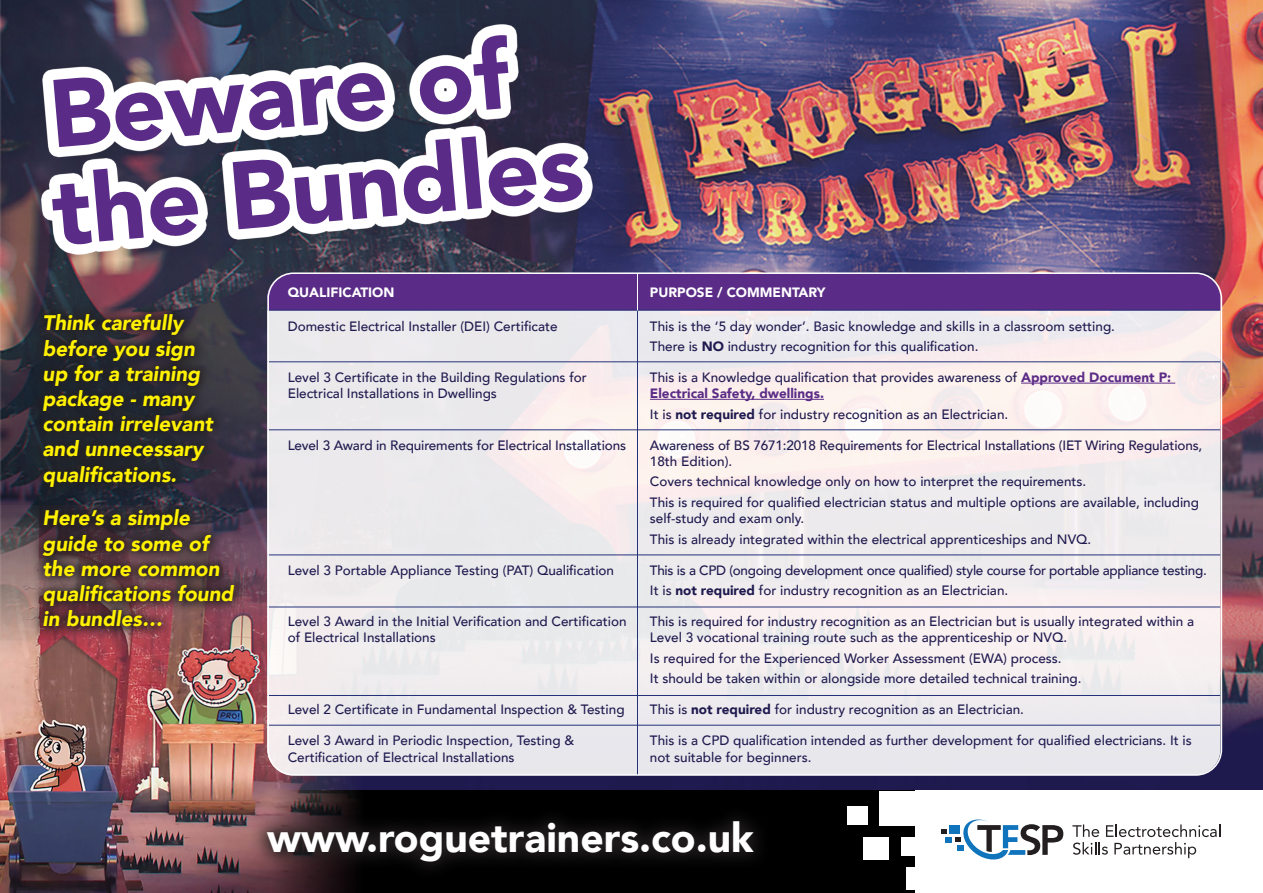
<style>
.page{position:relative;width:1263px;height:893px;background:#fff}
.page>*{position:absolute;margin:0;border:0;box-sizing:border-box;transform-origin:0 0}
.t1{font:900 40.8px "Avenir";color:#fff}
.t2{font:italic 900 21px/25.2px "Avenir";color:#fff101}
.t3{font:500 13.5px/16.2px "Avenir";color:#1f1a4f}
.t4{font:500 13.5px/20.4px "Avenir";letter-spacing:-.02em;color:#1f1a4f}
.t5{font:900 13.5px "Avenir";color:#fff}
.s1{font-weight:900}
.s2{font-weight:900;color:#5b2c87}
</style>
<div class="page">
<img style="left:0;top:0;width:1263px;height:791px">
<div style="left:17px;top:791px;width:1246px;height:102px;background:#000"></div>
<div style="left:847px;top:806px;width:21px;height:19px;background:#fff"></div>
<div style="left:879px;top:791px;width:39px;height:34px;background:#fff"></div>
<div style="left:901px;top:837px;width:20px;height:18px;background:#fff"></div>
<div style="left:906px;top:867px;width:25px;height:22px;background:#fff"></div>
<div style="left:864px;top:837px;width:25px;height:22px;background:#fff"></div>
<div style="left:915px;top:791px;width:348px;height:102px;background:#fff"></div>
<svg style="left:941px;top:829px;width:6px;height:5px"></svg>
<div style="left:950px;top:825px;width:10px;height:9px;background:#1074bc"></div>
<svg style="left:1072px;top:824px;width:148px;height:34px"></svg>
<svg style="left:955px;top:819px;width:108px;height:40px"></svg>
<div style="left:945px;top:837px;width:7px;height:6px;background:#1074bc"></div>
<img style="left:0;top:505px;width:412px;height:388px">
<svg style="left:248px;top:802px;width:510px;height:79px"></svg>
<div style="left:267px;top:273px;width:953px;height:502px;background:linear-gradient(to bottom,#f4eded,#eceaed);border-radius:26px"></div>
<div style="left:267px;top:273px;width:953px;height:37px;background:#5b2c87"></div>
<hr style="left:1021px;top:383px;width:154px;height:1px;background:#5b2c87">
<hr style="left:650px;top:399px;width:174px;height:1px;background:#5b2c87">
<hr style="left:267px;top:310px;width:953px;height:1px;background:#243279">
<hr style="left:267px;top:361px;width:953px;height:1px;background:#243279">
<hr style="left:267px;top:429px;width:953px;height:1px;background:#243279">
<hr style="left:267px;top:554px;width:953px;height:1px;background:#243279">
<hr style="left:267px;top:607px;width:953px;height:1px;background:#243279">
<hr style="left:267px;top:695px;width:953px;height:1px;background:#243279">
<hr style="left:267px;top:725px;width:953px;height:1px;background:#243279">
<hr style="left:637px;top:310px;width:1px;height:465px;background:#243279">
<hr style="left:637px;top:273px;width:1px;height:37px;background:#fff">
<svg style="left:29px;top:301px;width:219px;height:339px;background:#3a2f37"></svg>
<svg style="left:32px;top:15px;width:570px;height:249px;background:#3a394e"></svg>
<svg style="left:41px;top:25px;width:552px;height:230px;background:#4a495d"></svg>
<svg style="left:52px;top:136px;width:530px;height:108px"></svg>
<svg style="left:53px;top:35px;width:455px;height:112px"></svg>
<h2 class="t2" style="left:43px;top:310px;width:172px">Think carefully before you sign up for a training package - many contain irrelevant and unnecessary qualifications.</h2>
<h2 class="t2" style="left:43px;top:505px;width:192px">Here’s a simple guide to some of the more common qualifications found in bundles…</h2>
<p class="t5" style="left:288px;top:281px;width:108px">QUALIFICATION</p>
<p class="t3" style="left:288px;top:317px;width:271px">Domestic Electrical Installer (DEI) Certificate</p>
<p class="t3" style="left:288px;top:369px;width:301px">Level 3 Certificate in the Building Regulations for<br>Electrical Installations in Dwellings</p>
<p class="t3" style="left:288px;top:436px;width:340px">Level 3 Award in Requirements for Electrical Installations</p>
<p class="t3" style="left:288px;top:561px;width:328px">Level 3 Portable Appliance Testing (PAT) Qualification</p>
<p class="t3" style="left:288px;top:613px;width:340px">Level 3 Award in the Initial Verification and Certification of Electrical Installations</p>
<p class="t3" style="left:288px;top:701px;width:338px">Level 2 Certificate in Fundamental Inspection &amp; Testing</p>
<p class="t3" style="left:288px;top:732px;width:288px">Level 3 Award in Periodic Inspection, Testing &amp;<br>Certification of Electrical Installations</p>
<p class="t5" style="left:650px;top:281px;width:177px">PURPOSE / COMMENTARY</p>
<p class="t3" style="left:650px;top:315px;width:467px;line-height:20.4px">This is the ‘5 day wonder’. Basic knowledge and skills in a classroom setting.<br>There is <span class="s1">NO</span> industry recognition for this qualification.</p>
<p class="t3" style="left:650px;top:369px;width:523px">This is a Knowledge qualification that provides awareness of <span class="s2">Approved Document P:<br>Electrical Safety, dwellings.</span></p>
<p class="t3" style="left:650px;top:405px;width:360px">It is <span class="s1">not required</span> for industry recognition as an Electrician.</p>
<p class="t3" style="left:650px;top:436px;width:554px">Awareness of BS 7671:2018 Requirements for Electrical Installations (IET Wiring Regulations,<br>18th Edition).</p>
<p class="t3" style="left:650px;top:471px;width:551px;line-height:20.4px">Covers technical knowledge only on how to interpret the requirements.<br>This is required for qualified electrician status and multiple options are available, including</p>
<p class="t3" style="left:650px;top:507px;width:443px;line-height:20.4px">self-study and exam only.<br>This is already integrated within the electrical apprenticeships and NVQ.</p>
<p class="t4" style="left:650px;top:559px;width:558px">This is a CPD (ongoing development once qualified) style course for portable appliance testing.<br>It is <span class="s1">not required</span> for industry recognition as an Electrician.</p>
<p class="t3" style="left:650px;top:613px;width:546px">This is required for industry recognition as an Electrician but is usually integrated within a<br>Level 3 vocational training route such as the apprenticeship or NVQ.</p>
<p class="t3" style="left:650px;top:647px;width:433px;line-height:20.4px">Is required for the Experienced Worker Assessment (EWA) process.<br>It should be taken within or alongside more detailed technical training.</p>
<p class="t3" style="left:650px;top:701px;width:376px">This is <span class="s1">not required</span> for industry recognition as an Electrician.</p>
<p class="t3" style="left:650px;top:732px;width:543px">This is a CPD qualification intended as further development for qualified electricians. It is not suitable for beginners.</p>
<h1 class="t1" style="left:267px;top:803px;width:488px">www.roguetrainers.co.uk</h1>
</div>
